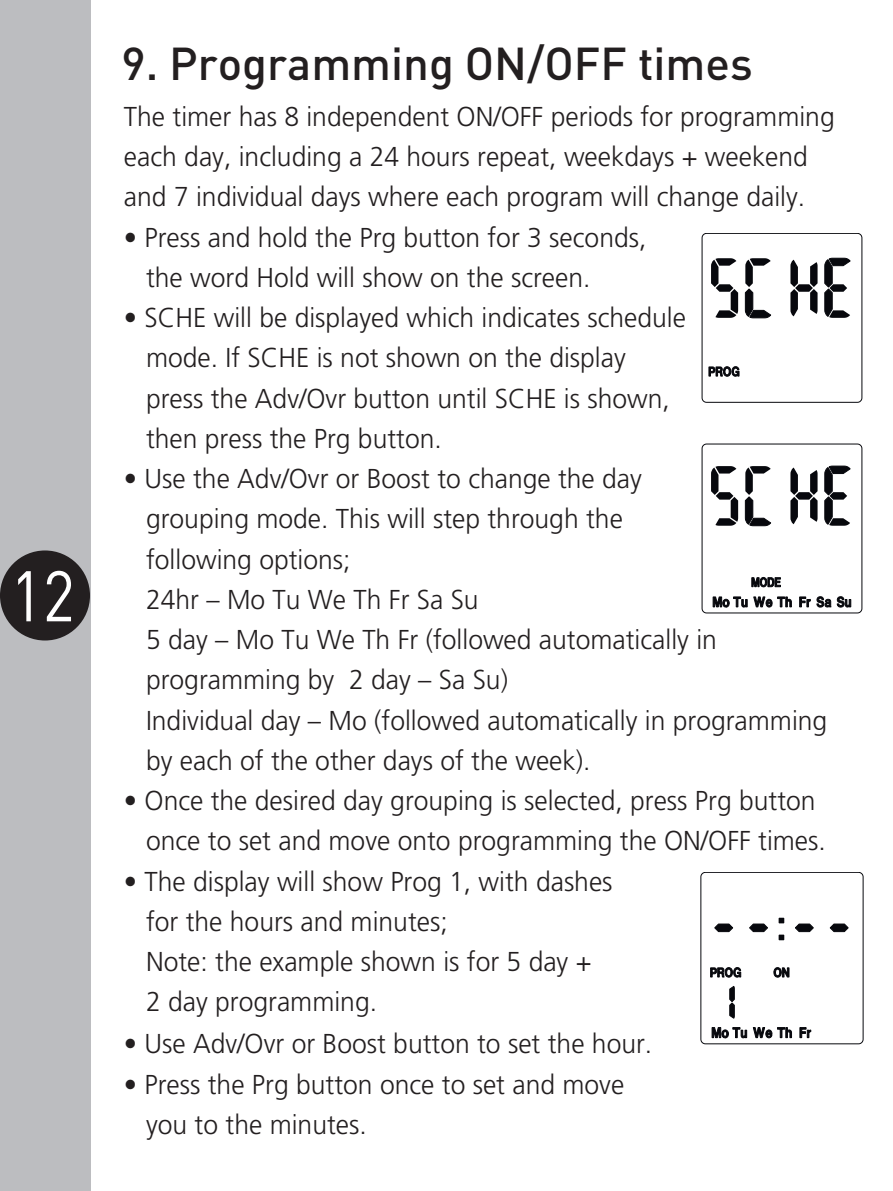
<style>
.page{position:relative;width:893px;height:1191px;background:#fff}
.page>*{position:absolute;margin:0;border:0;box-sizing:border-box;transform-origin:0 0}
.t1{font:70.35px "DINOT";color:#fff;scale:.87 1}
.t2{font:500 45.5px "DINOT";color:#231f20}
.t3{font:27.3px/40.2px "Frutiger LT 45 Lt";color:#231f20}
</style>
<div class="page">
<div style="left:0;top:0;width:90px;height:1191px;background:#bcbdc0"></div>
<div style="left:0;top:550px;width:90px;height:90px;background:#231f20;border-radius:50%"></div>
<svg style="left:702px;top:233px;width:160px;height:169px"></svg>
<svg style="left:702px;top:444px;width:160px;height:169px"></svg>
<svg style="left:701px;top:872px;width:162px;height:172px"></svg>
<h1 class="t1" style="left:10px;top:552px;width:75px">12</h1>
<h2 class="t2" style="left:121px;top:34px;width:633px">9. Programming ON/OFF times</h2>
<p class="t3" style="left:124px;top:97px;width:712px">The timer has 8 independent ON/OFF periods for programming each day, including a 24 hours repeat, weekdays + weekend and 7 individual days where each program will change daily.</p>
<p class="t3" style="left:146px;top:217px;width:502px;text-indent:-22px">• Press and hold the Prg button for 3 seconds, the word Hold will show on the screen.</p>
<p class="t3" style="left:146px;top:298px;width:542px;text-indent:-22px">• SCHE will be displayed which indicates schedule mode. If SCHE is not shown on the display press the Adv/Ovr button until SCHE is shown, then press the Prg button.</p>
<p class="t3" style="left:146px;top:459px;width:683px;text-indent:-22px">• Use the Adv/Ovr or Boost to change the day<br>grouping mode. This will step through the<br>following options;<br>24hr – Mo Tu We Th Fr Sa Su<br>5 day – Mo Tu We Th Fr (followed automatically in programming by 2 day – Sa Su)<br>Individual day – Mo (followed automatically in programming by each of the other days of the week).</p>
<p class="t3" style="left:146px;top:781px;width:681px;text-indent:-22px">• Once the desired day grouping is selected, press Prg button once to set and move onto programming the ON/OFF times.</p>
<p class="t3" style="left:146px;top:861px;width:468px;text-indent:-22px">• The display will show Prog 1, with dashes for the hours and minutes;<br>Note: the example shown is for 5 day +<br>2 day programming.</p>
<p class="t3" style="left:124px;top:1024px;width:530px">• Use Adv/Ovr or Boost button to set the hour.</p>
<p class="t3" style="left:146px;top:1064px;width:480px;text-indent:-22px">• Press the Prg button once to set and move you to the minutes.</p>
</div>
